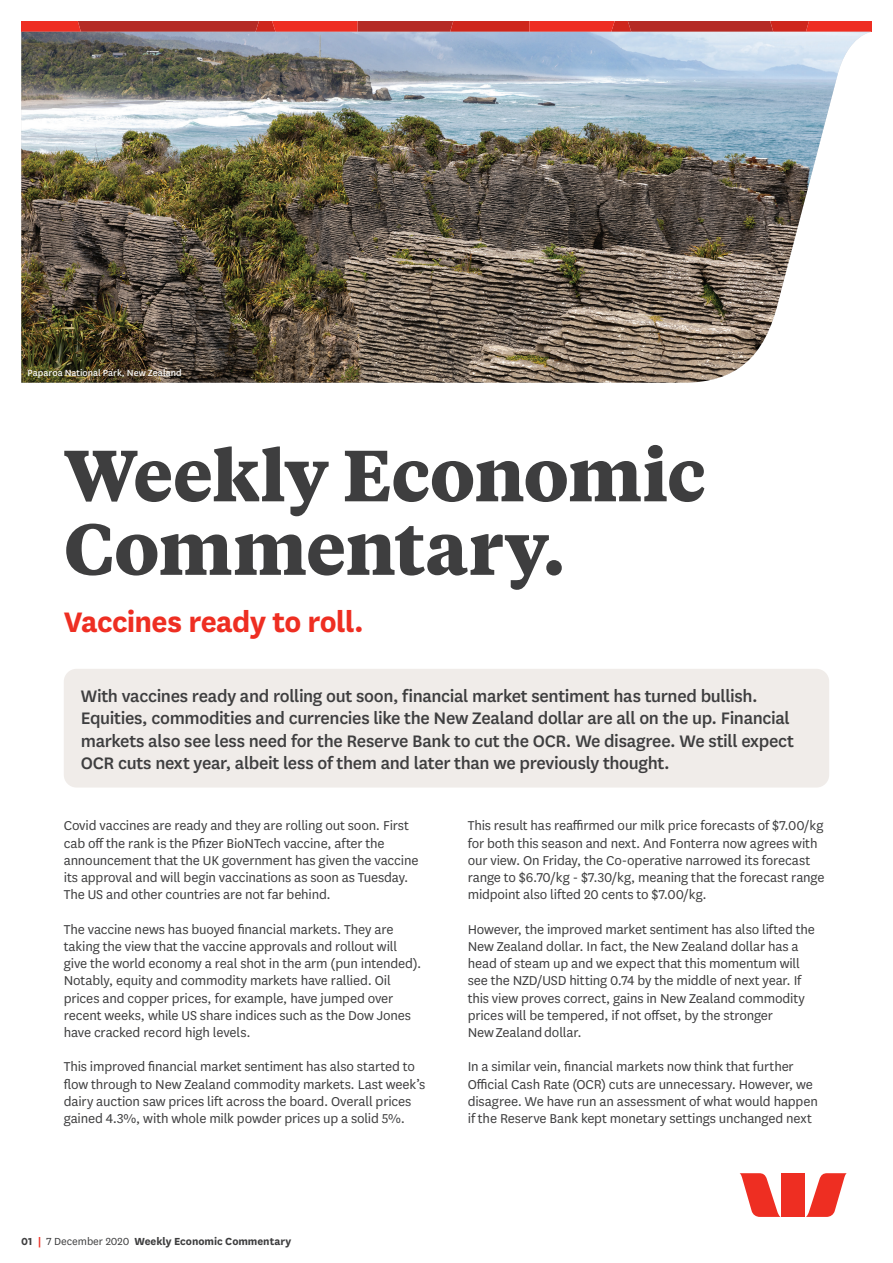
<style>
.page{position:relative;width:893px;height:1263px;background:#fff}
.page>*{position:absolute;margin:0;border:0;box-sizing:border-box;transform-origin:0 0}
.t1{font:700 72px/73.5px "Tiempos Text";letter-spacing:-.015em;color:#3e3e3f}
.t2{font:700 33px "National LF";letter-spacing:-.02em;color:#ee2e22}
.t3{font:500 19.5px/22.5px "National LF";letter-spacing:-.02em;color:#3e3e3f}
.t4{font:15px/17.2px "National LF";letter-spacing:-.01em;color:#3e3e3f}
.t5{font:700 12px "National LF";letter-spacing:-.005em;color:#3e3e3f}
.t6{font:10.5px "National LF";color:#fff}
.s1{color:#ee2e22}
.s2{font-weight:400}
</style>
<div class="page">
<svg style="left:739px;top:1173px;width:42px;height:44px"></svg>
<svg style="left:806px;top:1173px;width:41px;height:44px"></svg>
<div style="left:782px;top:1173px;width:23px;height:44px;background:#ee2e22"></div>
<div style="left:64px;top:669px;width:765px;height:118px;background:#f0ece9;border-radius:13px"></div>
<svg style="left:21px;top:21px;width:851px;height:11px;background:#cc3129"></svg>
<img style="left:21px;top:32px;width:849px;height:351px">
<p class="t6" style="left:28px;top:366px;width:156px">Paparoa National Park, New Zealand</p>
<h1 class="t1" style="left:64px;top:435px;width:644px">Weekly Economic<br>Commentary.</h1>
<h2 class="t2" style="left:64px;top:599px;width:302px">Vaccines ready to roll.</h2>
<p class="t3" style="left:81px;top:683px;width:715px">With vaccines ready and rolling out soon, financial market sentiment has turned bullish.<br>Equities, commodities and currencies like the New Zealand dollar are all on the up. Financial markets also see less need for the Reserve Bank to cut the OCR. We disagree. We still expect OCR cuts next year, albeit less of them and later than we previously thought.</p>
<p class="t4" style="left:64px;top:816px;width:356px">Covid vaccines are ready and they are rolling out soon. First cab off the rank is the Pfizer BioNTech vaccine, after the announcement that the UK government has given the vaccine its approval and will begin vaccinations as soon as Tuesday.<br>The US and other countries are not far behind.</p>
<p class="t4" style="left:64px;top:920px;width:359px">The vaccine news has buoyed financial markets. They are taking the view that the vaccine approvals and rollout will give the world economy a real shot in the arm (pun intended).<br>Notably, equity and commodity markets have rallied. Oil prices and copper prices, for example, have jumped over recent weeks, while US share indices such as the Dow Jones have cracked record high levels.</p>
<p class="t4" style="left:64px;top:1057px;width:363px">This improved financial market sentiment has also started to flow through to New Zealand commodity markets. Last week’s dairy auction saw prices lift across the board. Overall prices gained 4.3%, with whole milk powder prices up a solid 5%.</p>
<p class="t4" style="left:468px;top:816px;width:358px">This result has reaffirmed our milk price forecasts of $7.00/kg for both this season and next. And Fonterra now agrees with our view. On Friday, the Co-operative narrowed its forecast range to $6.70/kg - $7.30/kg, meaning that the forecast range midpoint also lifted 20 cents to $7.00/kg.</p>
<p class="t4" style="left:468px;top:920px;width:349px">However, the improved market sentiment has also lifted the New Zealand dollar. In fact, the New Zealand dollar has a head of steam up and we expect that this momentum will see the NZD/USD hitting 0.74 by the middle of next year. If this view proves correct, gains in New Zealand commodity prices will be tempered, if not offset, by the stronger<br>New Zealand dollar.</p>
<p class="t4" style="left:468px;top:1057px;width:352px">In a similar vein, financial markets now think that further Official Cash Rate (OCR) cuts are unnecessary. However, we disagree. We have run an assessment of what would happen if the Reserve Bank kept monetary settings unchanged next</p>
<p class="t5" style="left:21px;top:1233px;width:271px">01 <span class="s1">|</span> <span class="s2">7 December 2020</span> Weekly Economic Commentary</p>
</div>
